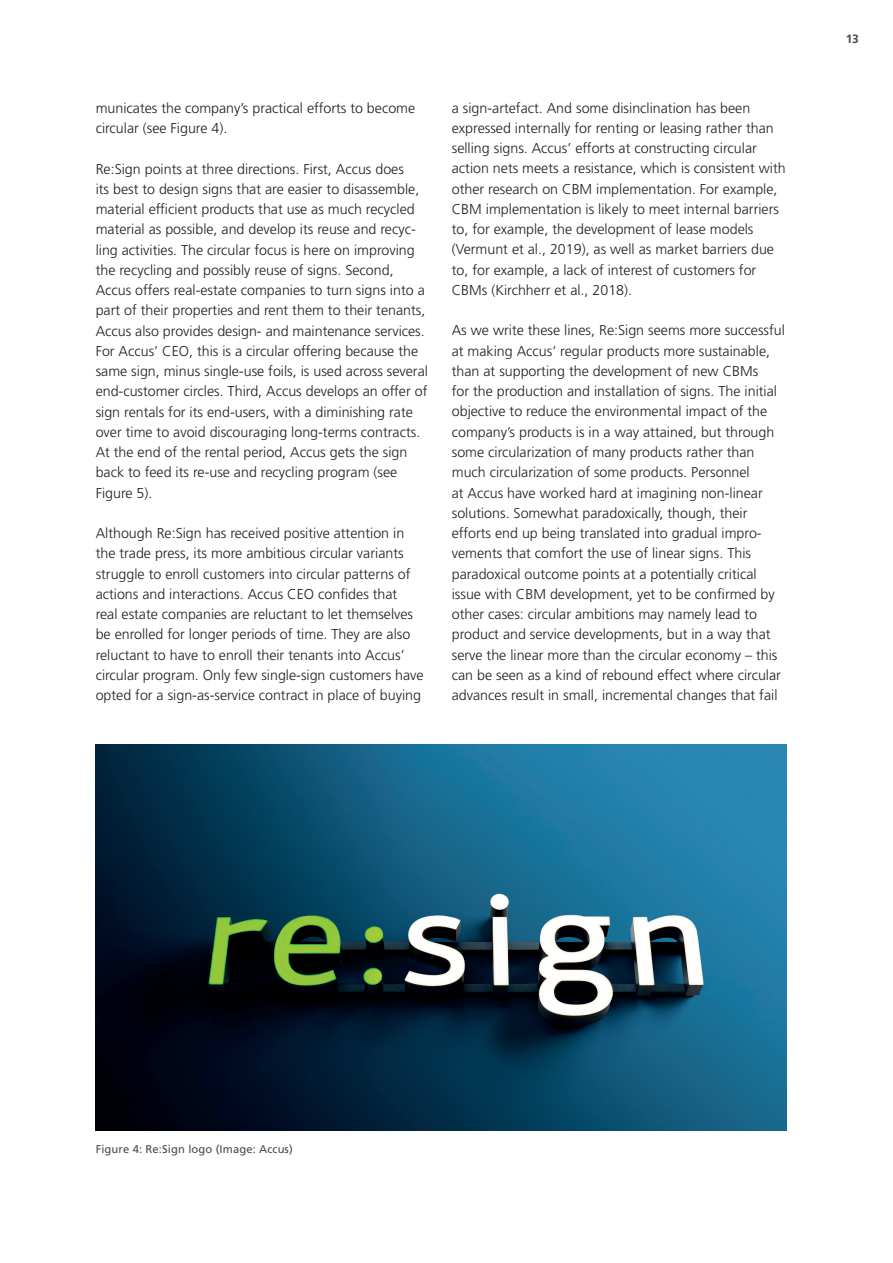
<style>
.page{position:relative;width:893px;height:1263px;background:#fff}
.page>*{position:absolute;margin:0;border:0;box-sizing:border-box;transform-origin:0 0}
.t1{font:300 14.25px/20.2px "Frutiger LT Std";color:#231f20}
.t2{font:700 12px "Frutiger LT Std";color:#4c4b43}
.t3{font:11.25px "Frutiger LT Std";letter-spacing:.01em;color:#4c4b43}
</style>
<div class="page">
<img style="left:96px;top:744px;width:691px;height:387px">
<p class="t1" style="left:96px;top:98px;width:321px">municates the company’s practical efforts to become circular (see Figure 4).</p>
<p class="t1" style="left:96px;top:159px;width:334px">Re:Sign points at three directions. First, Accus does<br>its best to design signs that are easier to disassemble, material efficient products that use as much recycled material as possible, and develop its reuse and recyc&shy;ling activities. The circular focus is here on improving the recycling and possibly reuse of signs. Second, Accus offers real-estate companies to turn signs into a part of their properties and rent them to their tenants, Accus also provides design- and maintenance services.<br>For Accus’ CEO, this is a circular offering because the same sign, minus single-use foils, is used across several end-customer circles. Third, Accus develops an offer of sign rentals for its end-users, with a diminishing rate over time to avoid discouraging long-terms contracts.<br>At the end of the rental period, Accus gets the sign back to feed its re-use and recycling program (see Figure 5).</p>
<p class="t1" style="left:96px;top:523px;width:330px">Although Re:Sign has received positive attention in the trade press, its more ambitious circular variants struggle to enroll customers into circular patterns of actions and interactions. Accus CEO confides that<br>real estate companies are reluctant to let themselves be enrolled for longer periods of time. They are also reluctant to have to enroll their tenants into Accus’ circular program. Only few single-sign customers have opted for a sign-as-service contract in place of buying</p>
<p class="t1" style="left:452px;top:98px;width:335px">a sign-artefact. And some disinclination has been expressed internally for renting or leasing rather than selling signs. Accus’ efforts at constructing circular action nets meets a resistance, which is consistent with other research on CBM implementation. For example, CBM implementation is likely to meet internal barriers to, for example, the development of lease models (Vermunt et al., 2019), as well as market barriers due to, for example, a lack of interest of customers for CBMs (Kirchherr et al., 2018).</p>
<p class="t1" style="left:452px;top:321px;width:335px">As we write these lines, Re:Sign seems more successful at making Accus’ regular products more sustainable, than at supporting the development of new CBMs<br>for the production and installation of signs. The initial objective to reduce the environmental impact of the company’s products is in a way attained, but through some circularization of many products rather than much circularization of some products. Personnel<br>at Accus have worked hard at imagining non-linear solutions. Somewhat paradoxically, though, their efforts end up being translated into gradual impro&shy;vements that comfort the use of linear signs. This paradoxical outcome points at a potentially critical issue with CBM development, yet to be confirmed by other cases: circular ambitions may namely lead to product and service developments, but in a way that serve the linear more than the circular economy – this can be seen as a kind of rebound effect where circular advances result in small, incremental changes that fail</p>
<p class="t2" style="left:846px;top:32px;width:15px">13</p>
<p class="t3" style="left:96px;top:1142px;width:199px">Figure 4: Re:Sign logo (Image: Accus)</p>
</div>
